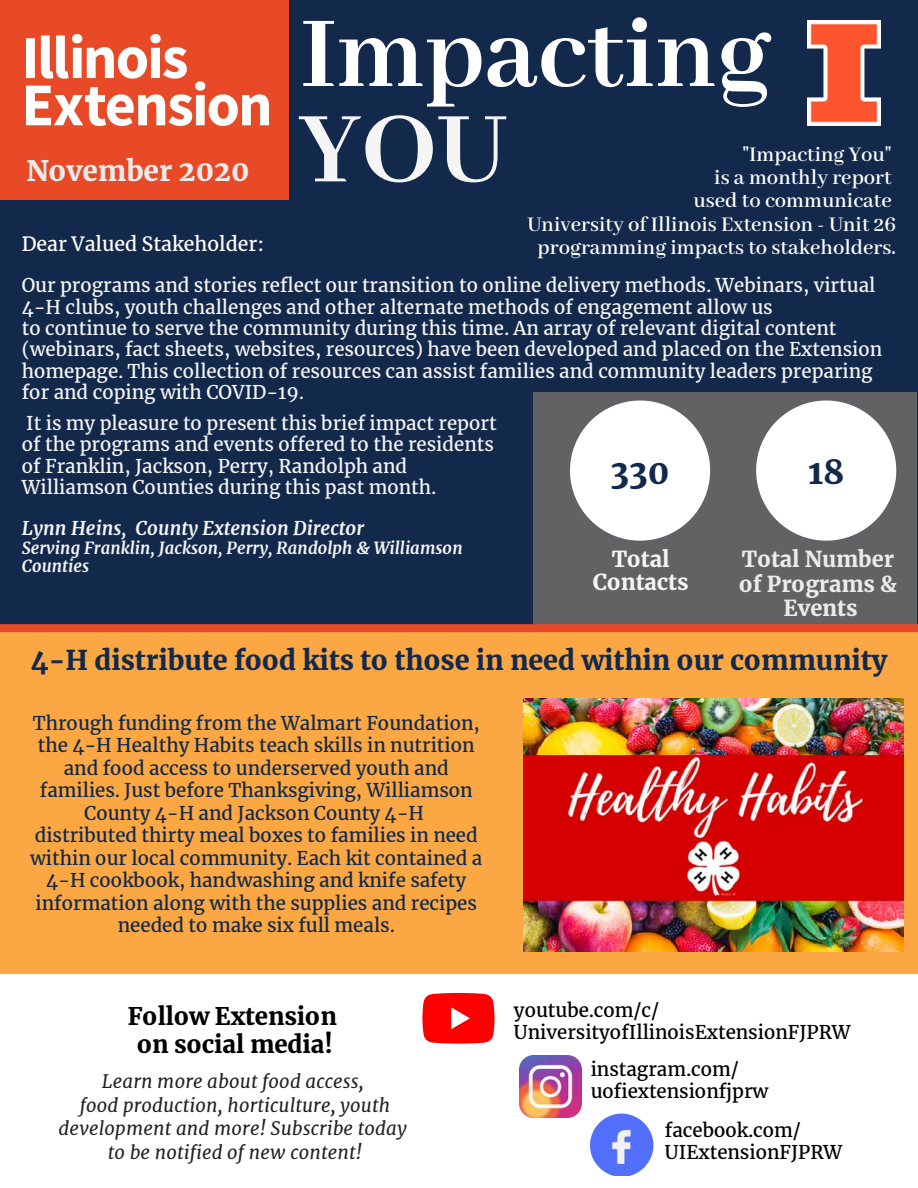
<style>
.page{position:relative;width:918px;height:1188px;background:#13294b}
.page>*{position:absolute;margin:0;border:0;box-sizing:border-box;transform-origin:0 0}
.t1{font:700 111px "Abhaya Libre";color:#fff}
.t2{font:700 111px "Abhaya Libre";color:#f5f5f5}
.t3{font:700 33px "Merriweather";color:#13294b}
.t4{font:700 28.05px "Merriweather";color:#ebebeb}
.t5{font:700 27px "Merriweather";letter-spacing:-.005em;color:#13294b}
.t6{font:700 24px "Merriweather";color:#000}
.t7{font:600 22.65px "Abhaya Libre";color:#fff}
.t8{font:700 21.75px "Merriweather";letter-spacing:-.005em;color:#ebebeb}
.t9{font:700 21.75px "Merriweather";color:#f5f5f5}
.t10{font:19.5px "Merriweather";color:#fff}
.t11{font:18.75px/21.3px "Merriweather";color:#f5f5f5}
.t12{font:18.75px/22.5px "Merriweather";color:#13294b;text-align:center}
.t13{font:italic 18.75px/23.7px "Merriweather";letter-spacing:.005em;color:#222;text-align:center}
.t14{font:18.75px/21.3px "Merriweather";color:#000}
.t15{font:italic 700 18.75px "Merriweather";letter-spacing:.005em;color:#f5f5f5}
.t16{font:italic 700 16.5px/18px "Merriweather";color:#f5f5f5}
</style>
<div class="page">
<div style="left:0;top:626px;width:918px;height:562px;background:#faa744"></div>
<div style="left:533px;top:392px;width:384px;height:236px;background:#626265"></div>
<svg style="left:756px;top:401px;width:140px;height:140px"></svg>
<svg style="left:0;top:624px;width:918px;height:8px;background:#e44927"></svg>
<svg style="left:570px;top:401px;width:140px;height:140px"></svg>
<div style="left:0;top:0;width:289px;height:200px;background:#e84a27"></div>
<img style="left:26px;top:35px;width:242px;height:91px">
<img style="left:807px;top:21px;width:74px;height:104px">
<img style="left:524px;top:698px;width:380px;height:254px">
<div style="left:0;top:975px;width:918px;height:213px;background:#fff"></div>
<img style="left:519px;top:1056px;width:62px;height:62px">
<img style="left:591px;top:1113px;width:63px;height:63px">
<svg style="left:422px;top:993px;width:72px;height:51px;background:#ff1f1f"></svg>
<p class="t4" style="left:26px;top:154px;width:225px">November 2020</p>
<p class="t10" style="left:22px;top:232px;width:244px">Dear Valued Stakeholder:</p>
<p class="t1" style="left:300px;top:-7px;width:471px">Impacting</p>
<p class="t2" style="left:299px;top:88px;width:209px">YOU</p>
<p class="t7" style="left:742px;top:142px;width:151px">"Impacting You"</p>
<p class="t7" style="left:714px;top:165px;width:179px">is a monthly report</p>
<p class="t7" style="left:693px;top:188px;width:200px">used to communicate</p>
<p class="t7" style="left:528px;top:212px;width:370px">University of Illinois Extension - Unit 26</p>
<p class="t7" style="left:538px;top:235px;width:360px">programming impacts to stakeholders.</p>
<p class="t11" style="left:22px;top:275px;width:855px">Our programs and stories reflect our transition to online delivery methods. Webinars, virtual<br>4-H clubs, youth challenges and other alternate methods of engagement allow us</p>
<p class="t11" style="left:22px;top:318px;width:862px">to continue to serve the community during this time. An array of relevant digital content (webinars, fact sheets, websites, resources) have been developed and placed on the Extension homepage. This collection of resources can assist families and community leaders preparing for and coping with COVID-19.</p>
<p class="t11" style="left:22px;top:412px;width:476px">It is my pleasure to present this brief impact report of the programs and events offered to the residents of Franklin, Jackson, Perry, Randolph and Williamson Counties during this past month.</p>
<p class="t15" style="left:22px;top:516px;width:344px">Lynn Heins, County Extension Director</p>
<p class="t16" style="left:22px;top:539px;width:442px">Serving Franklin, Jackson, Perry, Randolph &amp; Williamson<br>Counties</p>
<p class="t3" style="left:611px;top:452px;width:61px">330</p>
<p class="t3" style="left:808px;top:452px;width:38px">18</p>
<p class="t8" style="left:742px;top:546px;width:154px">Total Number</p>
<p class="t8" style="left:739px;top:570px;width:159px">of Programs &amp;</p>
<p class="t8" style="left:784px;top:595px;width:75px">Events</p>
<p class="t9" style="left:612px;top:546px;width:59px">Total</p>
<p class="t9" style="left:593px;top:568px;width:97px">Contacts</p>
<p class="t5" style="left:31px;top:643px;width:858px">4-H distribute food kits to those in need within our community</p>
<p class="t12" style="left:33px;top:712px;width:449px">Through funding from the Walmart Foundation, the 4-H Healthy Habits teach skills in nutrition and food access to underserved youth and families. Just before Thanksgiving, Williamson County 4-H and Jackson County 4-H</p>
<p class="t12" style="left:30px;top:824px;width:454px">distributed thirty meal boxes to families in need within our local community. Each kit contained a 4-H cookbook, handwashing and knife safety information along with the supplies and recipes needed to make six full meals.</p>
<p class="t6" style="left:128px;top:1002px;width:211px">Follow Extension</p>
<p class="t6" style="left:137px;top:1030px;width:197px">on social media!</p>
<p class="t13" style="left:102px;top:1070px;width:263px">Learn more about food access,</p>
<p class="t13" style="left:59px;top:1093px;width:350px">food production, horticulture, youth development and more! Subscribe today</p>
<p class="t13" style="left:108px;top:1141px;width:256px">to be notified of new content!</p>
<p class="t14" style="left:514px;top:1000px;width:338px">youtube.com/c/<br>UniversityofIllinoisExtensionFJPRW</p>
<p class="t14" style="left:591px;top:1059px;width:150px">instagram.com/</p>
<p class="t14" style="left:591px;top:1080px;width:179px">uofiextensionfjprw</p>
<p class="t14" style="left:665px;top:1120px;width:137px">facebook.com/</p>
<p class="t14" style="left:665px;top:1141px;width:179px">UIExtensionFJPRW</p>
</div>
